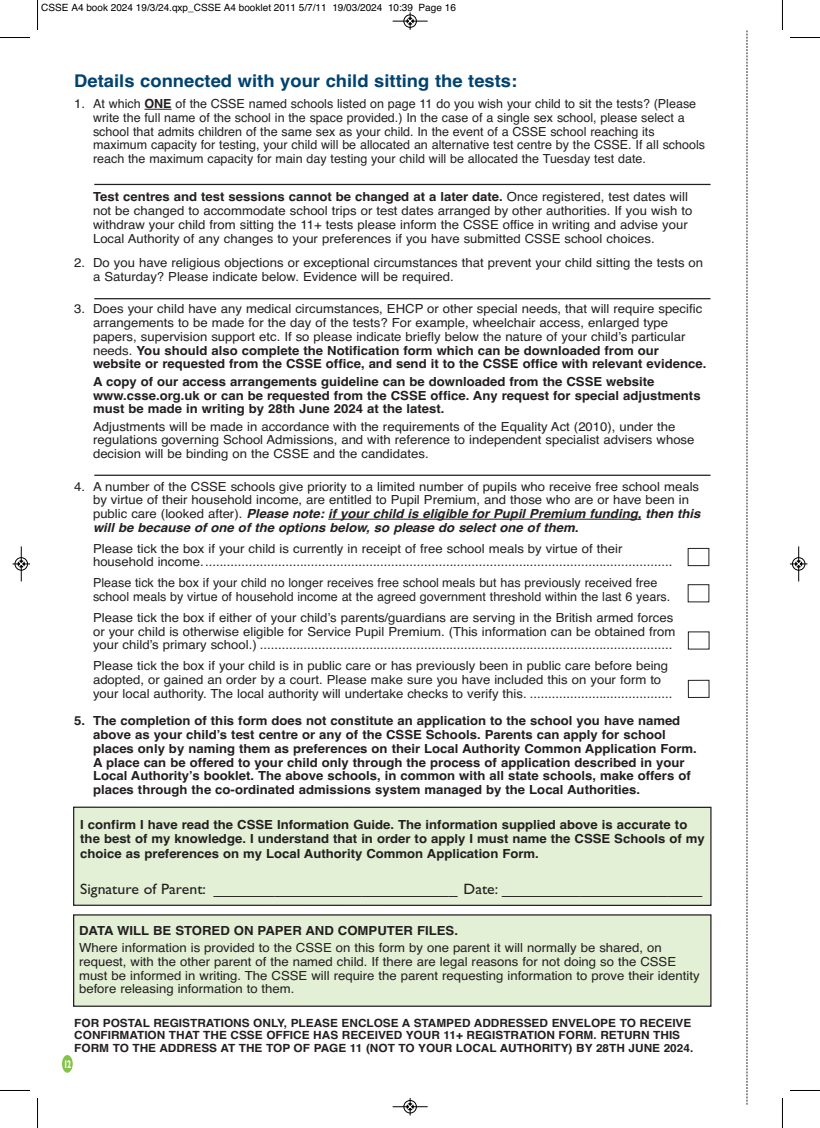
<style>
.page{position:relative;width:820px;height:1128px;background:#fff}
.page>*{position:absolute;margin:0;border:0;box-sizing:border-box;transform-origin:0 0}
.t1{font:700 17.5px "Helvetica";color:#004270;scale:1.05 1}
.t2{font:15px "Gill Sans";color:#231f20;scale:1.05 1}
.t3{font:12.5px/13.8px "Helvetica";color:#231f20;scale:1.05 1}
.t4{font:700 12.5px/13.8px "Helvetica";color:#231f20;scale:1.05 1}
.t5{font:12.5px/13.8px "Helvetica";color:#231f20}
.t6{font:700 11.25px/12.5px "Helvetica";color:#231f20;scale:1.05 1}
.t7{font:700 11.25px "Gill Sans";color:#fff;scale:.6 1}
.t8{font:10px "Helvetica";color:#000}
.s1{font-weight:700}
.s2{font-weight:700;font-style:italic}
</style>
<div class="page">
<div style="left:74px;top:807px;width:636px;height:97px;background:#e3f0d5"></div>
<div style="left:73px;top:806px;width:638px;height:99px;border:1px solid #231f20"></div>
<div style="left:62px;top:1054px;width:11px;height:18px;background:#83c447;border-radius:50%"></div>
<svg style="left:746px;top:30px;width:1px;height:1074px"></svg>
<div style="left:687px;top:548px;width:21px;height:18px;border:1px solid #231f20"></div>
<div style="left:687px;top:584px;width:21px;height:18px;border:1px solid #231f20"></div>
<div style="left:687px;top:680px;width:22px;height:17px;border:1px solid #231f20"></div>
<div style="left:74px;top:915px;width:636px;height:90px;background:#e3f0d5"></div>
<svg style="left:144px;top:109px;width:27px;height:1px"></svg>
<hr style="left:328px;top:519px;width:313px;height:1px;background:#231f20">
<hr style="left:94px;top:298px;width:616px;height:1px;background:#231f20">
<hr style="left:94px;top:474px;width:616px;height:2px;background:#231f20">
<hr style="left:94px;top:184px;width:616px;height:1px;background:#231f20">
<hr style="left:37px;top:0;width:1px;height:30px;background:#000">
<hr style="left:0;top:37px;width:30px;height:1px;background:#000">
<hr style="left:781px;top:0;width:1px;height:30px;background:#000">
<hr style="left:789px;top:37px;width:30px;height:1px;background:#000">
<hr style="left:37px;top:1097px;width:1px;height:30px;background:#000">
<hr style="left:0;top:1090px;width:30px;height:1px;background:#000">
<hr style="left:781px;top:1097px;width:1px;height:30px;background:#000">
<hr style="left:789px;top:1090px;width:30px;height:1px;background:#000">
<div style="left:403px;top:14px;width:13px;height:14px;border:1px solid #fff;border-radius:50%"></div>
<hr style="left:392px;top:21px;width:35px;height:1px;background:#000">
<div style="left:403px;top:15px;width:13px;height:13px;border:1px solid #000;border-radius:50%"></div>
<svg style="left:407px;top:12px;width:6px;height:18px"></svg>
<div style="left:403px;top:1099px;width:13px;height:14px;border:1px solid #fff;border-radius:50%"></div>
<hr style="left:392px;top:1106px;width:35px;height:1px;background:#000">
<div style="left:403px;top:1100px;width:13px;height:13px;border:1px solid #000;border-radius:50%"></div>
<svg style="left:407px;top:1098px;width:6px;height:17px"></svg>
<hr style="left:21px;top:546px;width:1px;height:35px;background:#000">
<div style="left:15px;top:557px;width:13px;height:13px;border:1px solid #000;border-radius:50%"></div>
<svg style="left:12px;top:560px;width:18px;height:7px"></svg>
<hr style="left:798px;top:546px;width:1px;height:35px;background:#000">
<div style="left:791px;top:557px;width:13px;height:13px;border:1px solid #000;border-radius:50%"></div>
<svg style="left:790px;top:560px;width:17px;height:7px"></svg>
<p class="t8" style="left:41px;top:2px;width:416px">cSSe a4 book 2024 19/3/24.qxp_cSSe a4 booklet 2011 5/7/11 19/03/2024 10:39 page 16</p>
<h1 class="t1" style="left:74px;top:71px;width:423px">Details connected with your child sitting the tests:</h1>
<p class="t3" style="left:93px;top:97px;width:584px;text-indent:-19px">1. at which <span class="s1">ONE</span> of the cSSe named schools listed on page 11 do you wish your child to sit the tests? (please write the full name of the school in the space provided.) In the case of a single sex school, please select a school that admits children of the same sex as your child. In the event of a cSSe school reaching its maximum capacity for testing, your child will be allocated an alternative test centre by the cSSe. If all schools reach the maximum capacity for main day testing your child will be allocated the Tuesday test date.</p>
<p class="t3" style="left:93px;top:190px;width:572px"><span class="s1">Test centres and test sessions cannot be changed at a later date.</span> once registered, test dates will not be changed to accommodate school trips or test dates arranged by other authorities. If you wish to withdraw your child from sitting the 11+ tests please inform the cSSe office in writing and advise your local authority of any changes to your preferences if you have submitted cSSe school choices.</p>
<p class="t3" style="left:93px;top:256px;width:582px;text-indent:-19px">2. Do you have religious objections or exceptional circumstances that prevent your child sitting the tests on a Saturday? please indicate below. evidence will be required.</p>
<p class="t3" style="left:93px;top:302px;width:585px;text-indent:-19px">3. Does your child have any medical circumstances, ehcp or other special needs, that will require specific arrangements to be made for the day of the tests? for example, wheelchair access, enlarged type papers, supervision support etc. If so please indicate briefly below the nature of your child’s particular needs. <span class="s1">You should also complete the Notification form which can be downloaded from our website or requested from the CSSE office, and send it to the CSSE office with relevant evidence.</span></p>
<p class="t4" style="left:93px;top:374px;width:580px">A copy of our access arrangements guideline can be downloaded from the CSSE website www.csse.org.uk or can be requested from the CSSE office. Any request for special adjustments must be made in writing by 28th June 2024 at the latest.</p>
<p class="t3" style="left:93px;top:419px;width:574px">adjustments will be made in accordance with the requirements of the equality act (2010), under the regulations governing School admissions, and with reference to independent specialist advisers whose decision will be binding on the cSSe and the candidates.</p>
<p class="t3" style="left:93px;top:479px;width:579px;text-indent:-19px">4. a number of the cSSe schools give priority to a limited number of pupils who receive free school meals by virtue of their household income, are entitled to pupil premium, and those who are or have been in public care (looked after). <span class="s2">Please note: if your child is eligible for Pupil Premium funding, then this will be because of one of the options below, so please do select one of them.</span></p>
<p class="t3" style="left:93px;top:541px;width:553px">please tick the box if your child is currently in receipt of free school meals by virtue of their household income.................................................................................................................................</p>
<p class="t5" style="left:93px;top:576px;width:578px">please tick the box if your child no longer receives free school meals but has previously received free school meals by virtue of household income at the agreed government threshold within the last 6 years.</p>
<p class="t3" style="left:93px;top:610px;width:556px">please tick the box if either of your child’s parents/guardians are serving in the British armed forces or your child is otherwise eligible for Service pupil premium. (This information can be obtained from your child’s primary school.) .................................................................................................................</p>
<p class="t3" style="left:93px;top:659px;width:553px">please tick the box if your child is in public care or has previously been in public care before being adopted, or gained an order by a court. please make sure you have included this on your form to your local authority. The local authority will undertake checks to verify this. .......................................</p>
<p class="t4" style="left:93px;top:714px;width:576px;text-indent:-19px">5. The completion of this form does not constitute an application to the school you have named above as your child’s test centre or any of the CSSE Schools. Parents can apply for school places only by naming them as preferences on their Local Authority Common Application Form.<br>A place can be offered to your child only through the process of application described in your Local Authority’s booklet. The above schools, in common with all state schools, make offers of places through the co-ordinated admissions system managed by the Local Authorities.</p>
<p class="t4" style="left:80px;top:817px;width:596px;line-height:14.4px">I confirm I have read the CSSE Information Guide. The information supplied above is accurate to the best of my knowledge. I understand that in order to apply I must name the CSSE Schools of my choice as preferences on my Local Authority Common Application Form.</p>
<p class="t2" style="left:80px;top:880px;width:593px">Signature of Parent: ____________________________ Date: _______________________</p>
<p class="t4" style="left:79px;top:923px;width:362px">DATA WILL BE STORED ON PAPER AND COMPUTER FILES.</p>
<p class="t3" style="left:79px;top:940px;width:592px">Where information is provided to the cSSe on this form by one parent it will normally be shared, on request, with the other parent of the named child. If there are legal reasons for not doing so the cSSe must be informed in writing. The cSSe will require the parent requesting information to prove their identity before releasing information to them.</p>
<p class="t6" style="left:74px;top:1016px;width:590px">FOR POSTAL REGISTRATIONS ONLY, PLEASE ENCLOSE A STAMPED ADDRESSED ENVELOPE TO RECEIVE<br>CONFIRMATION THAT THE CSSE OFFICE HAS RECEIVED YOUR 11+ REGISTRATION FORM. RETURN THIS<br>FORM TO THE ADDRESS AT THE TOP OF PAGE 11 (NOT TO YOUR LOCAL AUTHORITY) BY 28TH JUNE 2024.</p>
<p class="t7" style="left:64px;top:1057px;width:14px">12</p>
</div>
